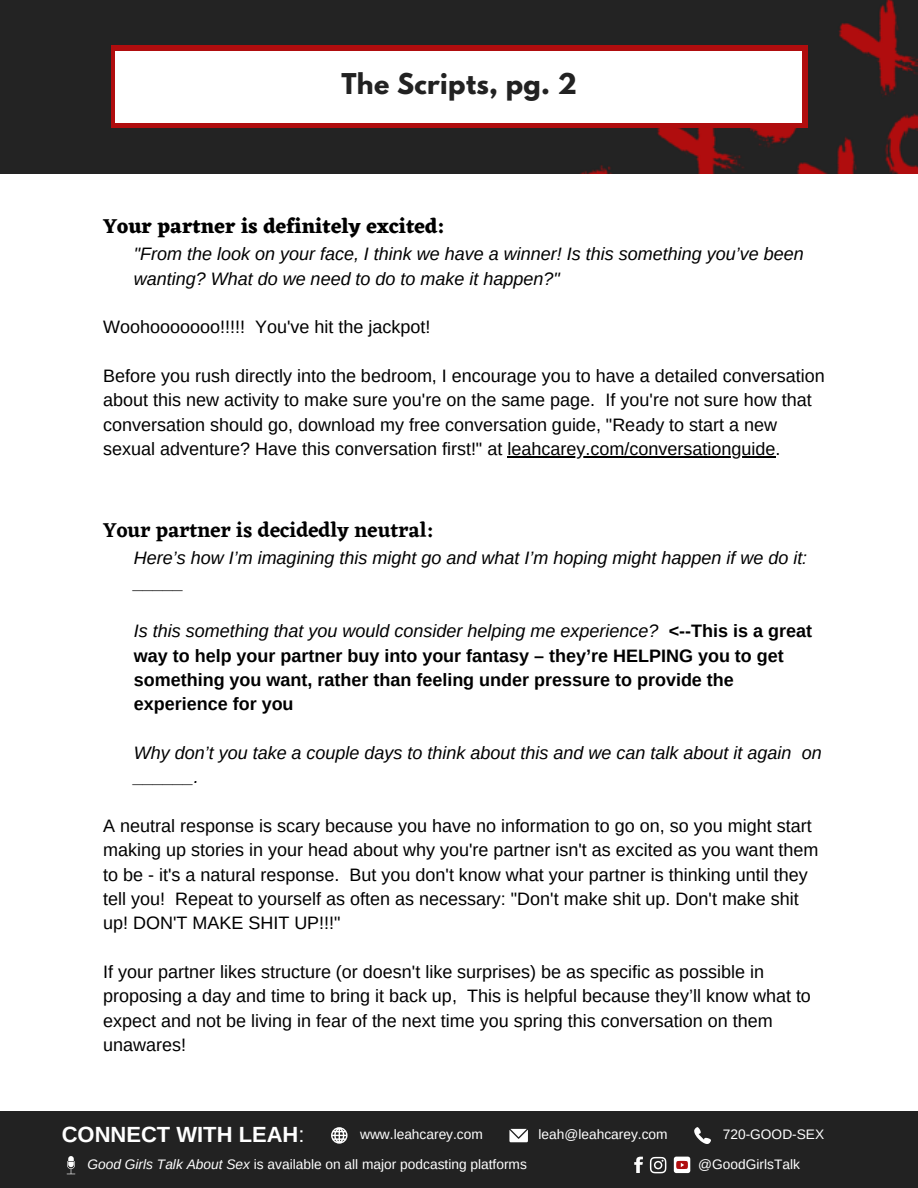
<style>
.page{position:relative;width:918px;height:1188px;background:#fff}
.page>*{position:absolute;margin:0;border:0;box-sizing:border-box;transform-origin:0 0}
.t1{font:700 25.35px "League Spartan";letter-spacing:.015em;color:#222}
.t2{font:700 21.9px "Arimo";color:#fff}
.t3{font:700 21px "Eczar";color:#000}
.t4{font:600 21px "Eczar";color:#000}
.t5{font:18px/24.3px "Arimo";color:#000}
.t6{font:italic 18px/24.3px "Arimo";color:#000}
.t7{font:700 18px/24.3px "Arimo";color:#000}
.t8{font:13.8px "Arimo";color:#fff}
.s1{font-weight:400;font-style:italic}
.s2{font-weight:400}
.s3{font-style:italic}
</style>
<div class="page">
<div style="left:0;top:1111px;width:918px;height:77px;background:#222"></div>
<svg style="left:509px;top:1129px;width:19px;height:13px"></svg>
<svg style="left:694px;top:1127px;width:17px;height:17px"></svg>
<svg style="left:331px;top:1127px;width:17px;height:17px"></svg>
<svg style="left:67px;top:1156px;width:8px;height:18px"></svg>
<svg style="left:634px;top:1157px;width:8px;height:16px"></svg>
<div style="left:674px;top:1157px;width:16px;height:16px;background:#fff;border-radius:3px"></div>
<svg style="left:676px;top:1161px;width:12px;height:8px"></svg>
<svg style="left:650px;top:1157px;width:16px;height:16px"></svg>
<img style="left:0;top:0;width:918px;height:173px">
<div style="left:111px;top:46px;width:696px;height:82px;background:#b00d0e"></div>
<div style="left:116px;top:51px;width:686px;height:72px;background:#fff"></div>
<hr style="left:508px;top:456px;width:268px;height:1px;background:#000">
<h1 class="t1" style="left:341px;top:71px;width:237px">The Scripts, pg. 2</h1>
<p class="t3" style="left:103px;top:213px;width:343px">Your partner is definitely excited:</p>
<p class="t6" style="left:134px;top:242px;width:671px">"From the look on your face, I think we have a winner! Is this something you’ve been wanting? What do we need to do to make it happen?"</p>
<p class="t5" style="left:103px;top:315px;width:329px">Woohooooooo!!!!! You've hit the jackpot!</p>
<p class="t5" style="left:103px;top:364px;width:723px">Before you rush directly into the bedroom, I encourage you to have a detailed conversation about this new activity to make sure you're on the same page. If you're not sure how that conversation should go, download my free conversation guide, "Ready to start a new sexual adventure? Have this conversation first!" at leahcarey.com/conversationguide.</p>
<p class="t4" style="left:103px;top:517px;width:333px">Your partner is decidedly neutral:</p>
<p class="t6" style="left:134px;top:546px;width:675px">Here’s how I’m imagining this might go and what I’m hoping might happen if we do it: _____</p>
<p class="t7" style="left:134px;top:619px;width:680px"><span class="s1">Is this something that you would consider helping me experience?</span> &lt;--This is a great way to help your partner buy into your fantasy – they’re HELPING you to get something you want, rather than feeling under pressure to provide the experience for you</p>
<p class="t6" style="left:134px;top:741px;width:690px">Why don’t you take a couple days to think about this and we can talk about it again on ______.</p>
<p class="t5" style="left:103px;top:814px;width:717px">A neutral response is scary because you have no information to go on, so you might start making up stories in your head about why you're partner isn't as excited as you want them to be - it's a natural response. But you don't know what your partner is thinking until they tell you! Repeat to yourself as often as necessary: "Don't make shit up. Don't make shit up! DON'T MAKE SHIT UP!!!"</p>
<p class="t5" style="left:103px;top:960px;width:709px">If your partner likes structure (or doesn't like surprises) be as specific as possible in proposing a day and time to bring it back up, This is helpful because they’ll know what to expect and not be living in fear of the next time you spring this conversation on them unawares!</p>
<p class="t2" style="left:62px;top:1122px;width:244px">CONNECT WITH LEAH<span class="s2">:</span></p>
<p class="t8" style="left:723px;top:1127px;width:103px">720-GOOD-SEX</p>
<p class="t8" style="left:360px;top:1127px;width:124px">www.leahcarey.com</p>
<p class="t8" style="left:539px;top:1127px;width:131px">leah@leahcarey.com</p>
<p class="t8" style="left:88px;top:1156px;width:441px"><span class="s3">Good Girls Talk About Sex</span> is available on all major podcasting platforms</p>
<p class="t8" style="left:698px;top:1156px;width:103px">@GoodGirlsTalk</p>
</div>
